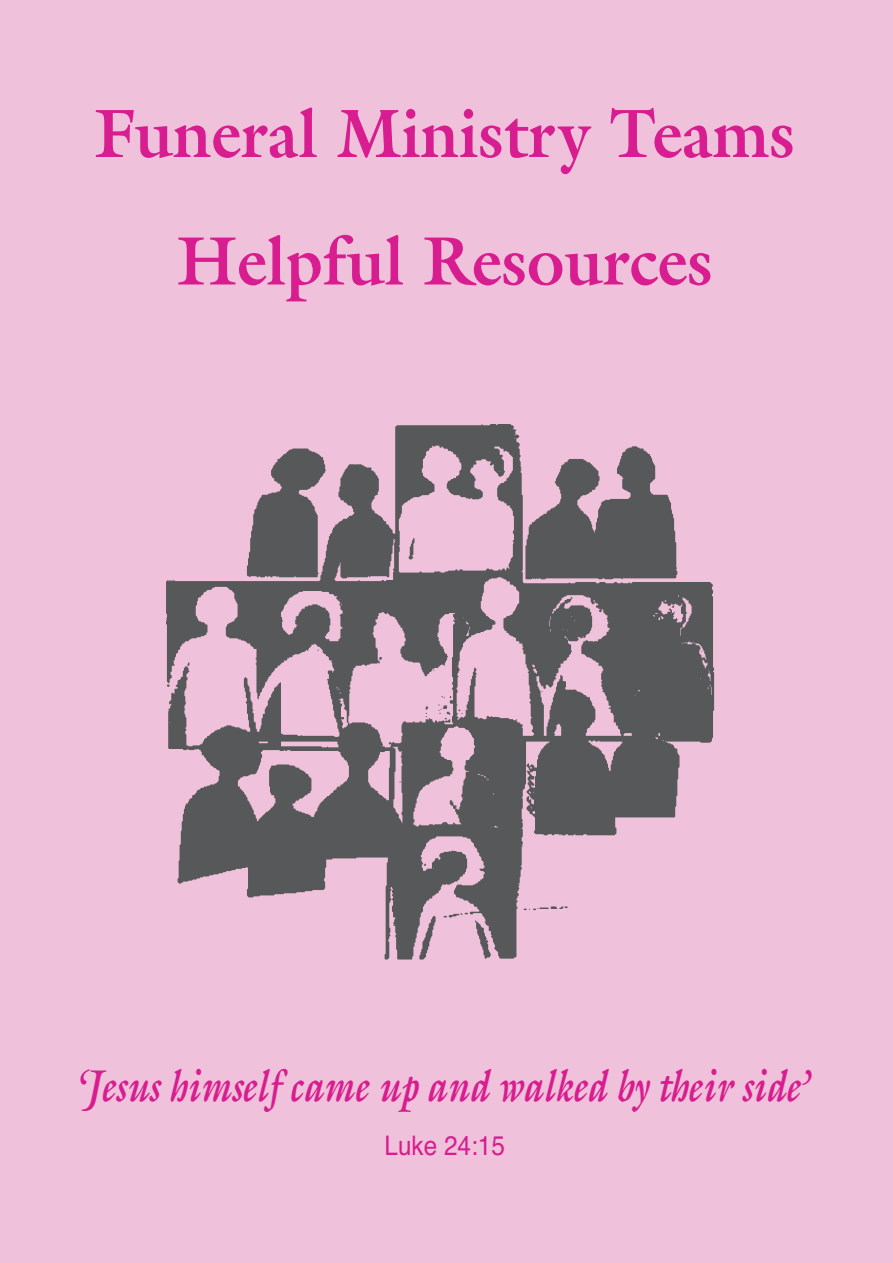
<style>
.page{position:relative;width:893px;height:1263px;background:#f0c1da}
.page>*{position:absolute;margin:0;border:0;box-sizing:border-box;transform-origin:0 0}
.t1{font:700 69px/127.5px "Galliard";color:#d71d8f;text-align:center;scale:.93 1}
.t2{font:italic 700 45px "Galliard";color:#d71d8f;scale:.8 1}
.t3{font:27px "Helvetica";color:#d71d8f;scale:.9 1}
</style>
<div class="page">
<img style="left:166px;top:424px;width:549px;height:536px">
<h1 class="t1" style="left:95px;top:69px;width:754px">Funeral Ministry Teams<br>Helpful Resources</h1>
<p class="t2" style="left:75px;top:1059px;width:918px">‘Jesus himself came up and walked by their side’</p>
<p class="t3" style="left:385px;top:1130px;width:135px">Luke 24:15</p>
</div>
